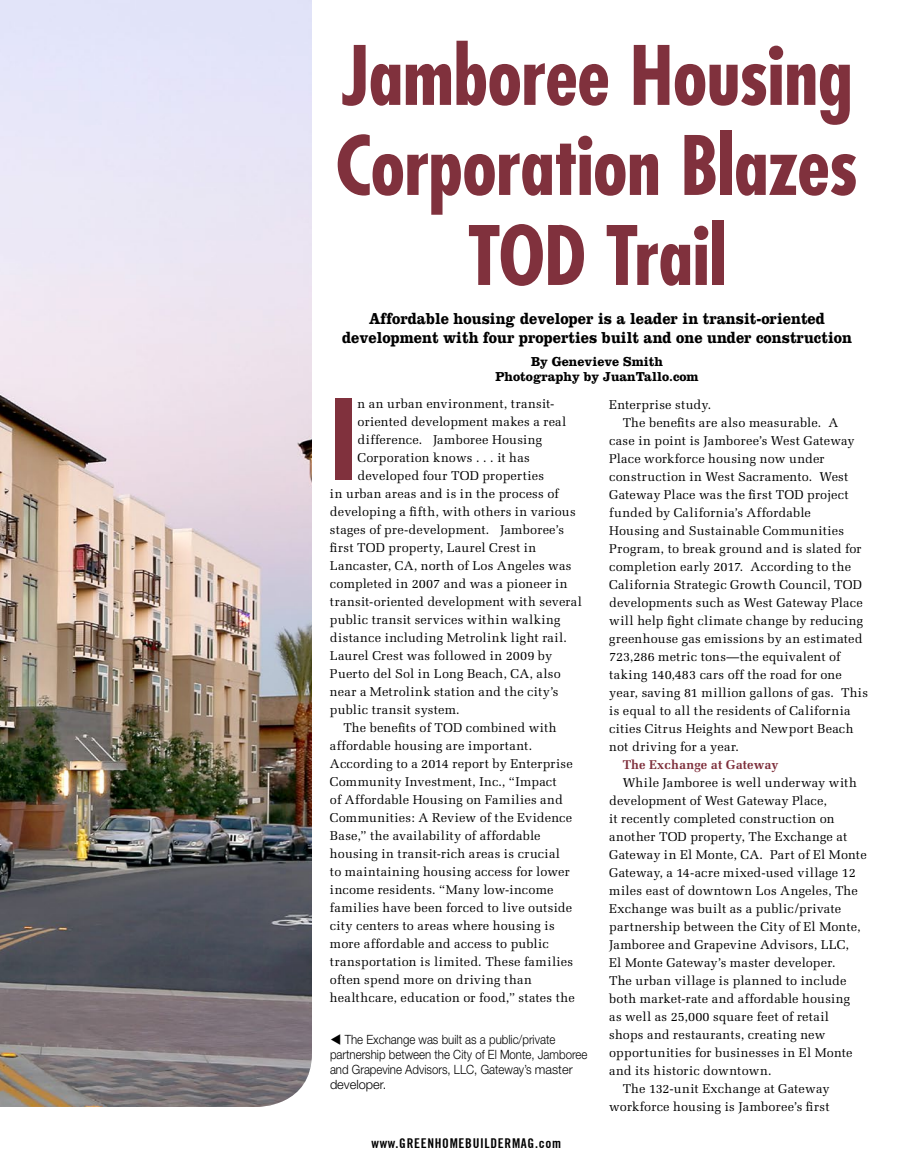
<style>
.page{position:relative;width:918px;height:1175px;background:#fff}
.page>*{position:absolute;margin:0;border:0;box-sizing:border-box;transform-origin:0 0}
.body_copy{font:700 condensed 108.3px "Futura LT";color:#80313d}
.t1{font:700 condensed 79.5px/90px "Futura LT";letter-spacing:-.01em;color:#80313d;text-align:center}
.Dek{font:700 16.5px/19.5px "Clarendon";color:#000;text-align:center;scale:.9 1}
.Dek-2{font:700 13.5px "Clarendon";color:#000;scale:.95 1}
.t2{font:700 condensed 13.5px "Trade Gothic No.20";letter-spacing:.05em;color:#000}
.body_copy-2{font:12.75px/18px "Melior";letter-spacing:.015em;color:#000}
.t3{font:300 12.75px/15px "Helvetica Neue LT Std";color:#000;scale:.9 1}
.body_copy-3{font:700 12.75px "Melior";letter-spacing:.01em;color:#80313d}
</style>
<div class="page">
<img style="left:0;top:0;width:312px;height:1106px">
<p class="t1" style="left:336px;top:31px;width:524px">Jamboree Housing<br>Corporation Blazes<br>TOD Trail</p>
<p class="Dek" style="left:342px;top:308px;width:568px">Affordable housing developer is a leader in transit-oriented development with four properties built and one under construction</p>
<p class="Dek-2" style="left:531px;top:353px;width:140px">By Genevieve Smith</p>
<p class="Dek-2" style="left:495px;top:368px;width:215px">Photography by JuanTallo.com</p>
<p class="body_copy" style="left:330px;top:372px;width:29px">I</p>
<p class="body_copy-2" style="left:358px;top:394px;width:198px">n an urban environment, transit-</p>
<p class="body_copy-2" style="left:358px;top:412px;width:210px">oriented development makes a real</p>
<p class="body_copy-2" style="left:358px;top:430px;width:186px">difference. Jamboree Housing</p>
<p class="body_copy-2" style="left:358px;top:448px;width:174px">Corporation knows . . . it has</p>
<p class="body_copy-2" style="left:358px;top:466px;width:188px">developed four TOD properties</p>
<p class="body_copy-2" style="left:330px;top:484px;width:230px">in urban areas and is in the process of</p>
<p class="body_copy-2" style="left:330px;top:502px;width:247px">developing a fifth, with others in various</p>
<p class="body_copy-2" style="left:330px;top:520px;width:236px">stages of pre-development. Jamboree’s</p>
<p class="body_copy-2" style="left:330px;top:538px;width:208px">first TOD property, Laurel Crest in</p>
<p class="body_copy-2" style="left:330px;top:556px;width:243px">Lancaster, CA, north of Los Angeles was</p>
<p class="body_copy-2" style="left:330px;top:574px;width:239px">completed in 2007 and was a pioneer in</p>
<p class="body_copy-2" style="left:330px;top:592px;width:254px">transit-oriented development with several</p>
<p class="body_copy-2" style="left:330px;top:610px;width:232px">public transit services within walking</p>
<p class="body_copy-2" style="left:330px;top:628px;width:239px">distance including Metrolink light rail.</p>
<p class="body_copy-2" style="left:330px;top:646px;width:224px">Laurel Crest was followed in 2009 by</p>
<p class="body_copy-2" style="left:330px;top:664px;width:232px">Puerto del Sol in Long Beach, CA, also</p>
<p class="body_copy-2" style="left:330px;top:682px;width:230px">near a Metrolink station and the city’s</p>
<p class="body_copy-2" style="left:330px;top:700px;width:131px">public transit system.</p>
<p class="body_copy-2" style="left:330px;top:718px;width:246px;text-indent:14px">The benefits of TOD combined with affordable housing are important.<br>According to a 2014 report by Enterprise Community Investment, Inc., “Impact<br>of Affordable Housing on Families and Communities: A Review of the Evidence Base,” the availability of affordable housing in transit-rich areas is crucial<br>to maintaining housing access for lower income residents. “Many low-income families have been forced to live outside city centers to areas where housing is more affordable and access to public transportation is limited. These families often spend more on driving than healthcare, education or food,” states the</p>
<p class="t3" style="left:330px;top:1031px;width:288px">▼ The Exchange was built as a public/private partnership between the City of El Monte, Jamboree and Grapevine Advisors, LLC, Gateway’s master developer.</p>
<p class="t2" style="left:372px;top:1134px;width:191px">www.GREENHOMEBUILDERMAG.com</p>
<p class="body_copy-2" style="left:609px;top:395px;width:104px">Enterprise study.</p>
<p class="body_copy-2" style="left:609px;top:413px;width:260px;text-indent:14px">The benefits are also measurable. A<br>case in point is Jamboree’s West Gateway Place workforce housing now under construction in West Sacramento. West Gateway Place was the first TOD project funded by California’s Affordable<br>Housing and Sustainable Communities Program, to break ground and is slated for completion early 2017. According to the California Strategic Growth Council, TOD developments such as West Gateway Place will help fight climate change by reducing greenhouse gas emissions by an estimated 723,286 metric tons—the equivalent of taking 140,483 cars off the road for one year, saving 81 million gallons of gas. This is equal to all the residents of California cities Citrus Heights and Newport Beach not driving for a year.</p>
<p class="body_copy-3" style="left:623px;top:757px;width:157px">The Exchange at Gateway</p>
<p class="body_copy-2" style="left:609px;top:773px;width:259px;text-indent:14px">While Jamboree is well underway with development of West Gateway Place,<br>it recently completed construction on another TOD property, The Exchange at Gateway in El Monte, CA. Part of El Monte Gateway, a 14-acre mixed-used village 12 miles east of downtown Los Angeles, The Exchange was built as a public/private partnership between the City of El Monte, Jamboree and Grapevine Advisors, LLC,<br>El Monte Gateway’s master developer.<br>The urban village is planned to include both market-rate and affordable housing<br>as well as 25,000 square feet of retail shops and restaurants, creating new opportunities for businesses in El Monte and its historic downtown.</p>
<p class="body_copy-2" style="left:609px;top:1079px;width:222px;text-align:right">The 132-unit Exchange at Gateway workforce housing is Jamboree’s first</p>
</div>
